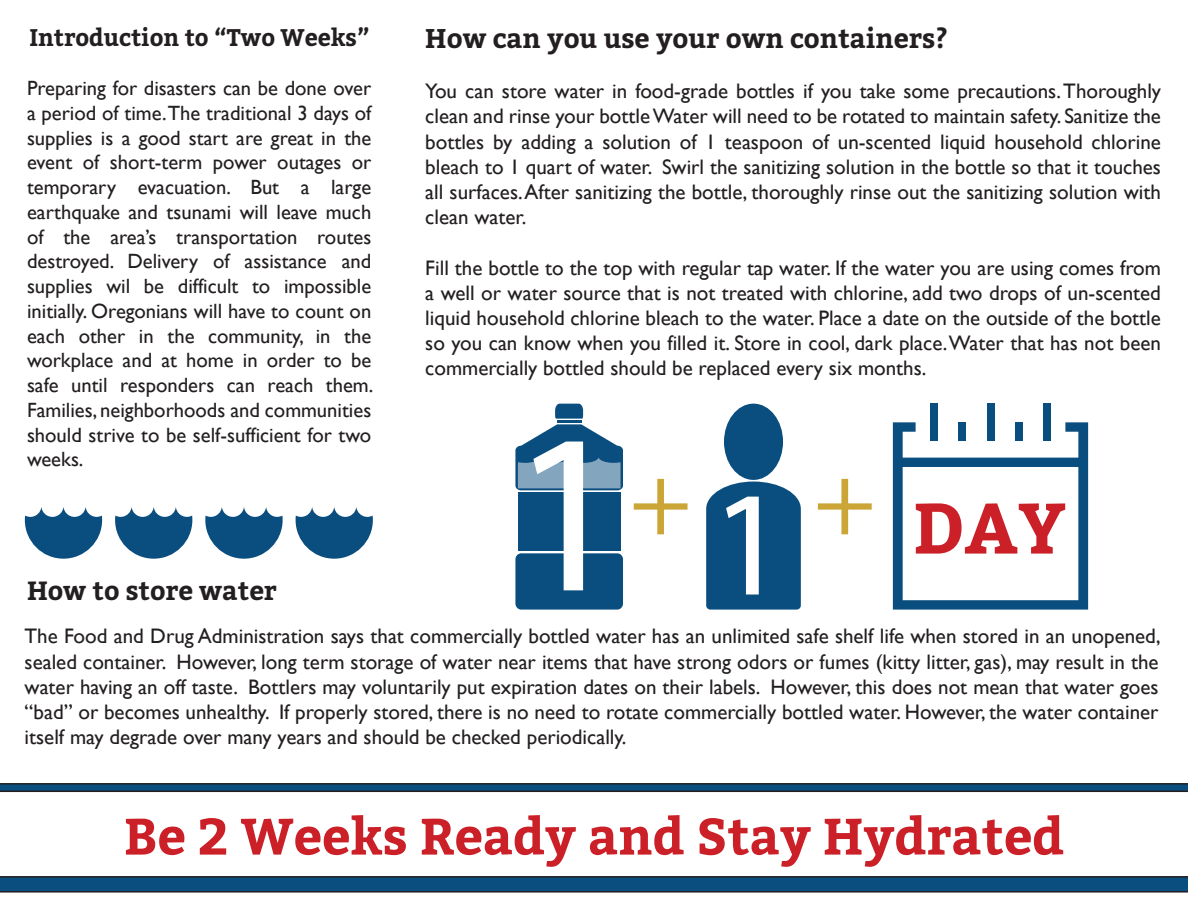
<style>
.page{position:relative;width:1188px;height:918px;background:#fff}
.page>*{position:absolute;margin:0;border:0;box-sizing:border-box;transform-origin:0 0}
.t1{font:700 51px "Bitter";color:#cb2027}
.t2{font:700 27px "Bitter";color:#231f20}
.t3{font:700 26.25px "Bitter";color:#231f20}
.t4{font:700 24px "Bitter";color:#231f20}
.t5{font:21px/25.2px "Gill Sans";color:#231f20;text-align:justify}
.t6{font:20.7px/24.8px "Gill Sans";color:#231f20;text-align:justify}
</style>
<div class="page">
<svg style="left:25px;top:507px;width:77px;height:52px"></svg>
<svg style="left:115px;top:507px;width:77px;height:52px"></svg>
<svg style="left:205px;top:507px;width:78px;height:52px"></svg>
<svg style="left:296px;top:507px;width:77px;height:52px"></svg>
<div style="left:515px;top:553px;width:108px;height:57px;background:#0a4d7f;border-radius:6px"></div>
<svg style="left:515px;top:404px;width:108px;height:186px"></svg>
<div style="left:724px;top:404px;width:59px;height:76px;background:#0a4d7f;border-radius:50%"></div>
<svg style="left:706px;top:482px;width:95px;height:128px"></svg>
<svg style="left:634px;top:479px;width:54px;height:55px"></svg>
<svg style="left:818px;top:479px;width:54px;height:55px"></svg>
<div style="left:987px;top:404px;width:7px;height:37px;background:#0a4d7f"></div>
<div style="left:930px;top:404px;width:8px;height:37px;background:#0a4d7f"></div>
<div style="left:1043px;top:404px;width:8px;height:37px;background:#0a4d7f"></div>
<svg style="left:893px;top:422px;width:195px;height:188px"></svg>
<svg style="left:0;top:876px;width:1188px;height:17px;background:#154971"></svg>
<svg style="left:0;top:783px;width:1188px;height:9px;background:#133e60"></svg>
<p class="t4" style="left:29px;top:24px;width:342px">Introduction to “Two Weeks”</p>
<p class="t6" style="left:27px;top:76px;width:348px">Preparing for disasters can be done over a period of time.The traditional 3 days of supplies is a good start are great in the event of short-term power outages or temporary evacuation. But a large earthquake and tsunami will leave much of the area’s transportation routes destroyed. Delivery of assistance and supplies wil be difficult to impossible initially. Oregonians will have to count on each other in the community, in the workplace and at home in order to be safe until responders can reach them.<br>Families, neighborhoods and communities should strive to be self-sufficient for two weeks.</p>
<p class="t3" style="left:27px;top:574px;width:251px">How to store water</p>
<p class="t2" style="left:425px;top:22px;width:524px">How can you use your own containers?</p>
<p class="t5" style="left:425px;top:79px;width:737px">You can store water in food-grade bottles if you take some precautions. Thoroughly clean and rinse your bottle Water will need to be rotated to maintain safety. Sanitize the bottles by adding a solution of 1 teaspoon of un-scented liquid household chlorine bleach to 1 quart of water. Swirl the sanitizing solution in the bottle so that it touches all surfaces. After sanitizing the bottle, thoroughly rinse out the sanitizing solution with clean water.</p>
<p class="t5" style="left:425px;top:255px;width:737px">Fill the bottle to the top with regular tap water. If the water you are using comes from a well or water source that is not treated with chlorine, add two drops of un-scented liquid household chlorine bleach to the water. Place a date on the outside of the bottle so you can know when you filled it. Store in cool, dark place. Water that has not been commercially bottled should be replaced every six months.</p>
<p class="t5" style="left:25px;top:624px;width:1138px">The Food and Drug Administration says that commercially bottled water has an unlimited safe shelf life when stored in an unopened, sealed container. However, long term storage of water near items that have strong odors or fumes (kitty litter, gas), may result in the water having an off taste. Bottlers may voluntarily put expiration dates on their labels. However, this does not mean that water goes “bad” or becomes unhealthy. If properly stored, there is no need to rotate commercially bottled water. However, the water container itself may degrade over many years and should be checked periodically.</p>
<h1 class="t1" style="left:124px;top:806px;width:942px">Be 2 Weeks Ready and Stay Hydrated</h1>
</div>
